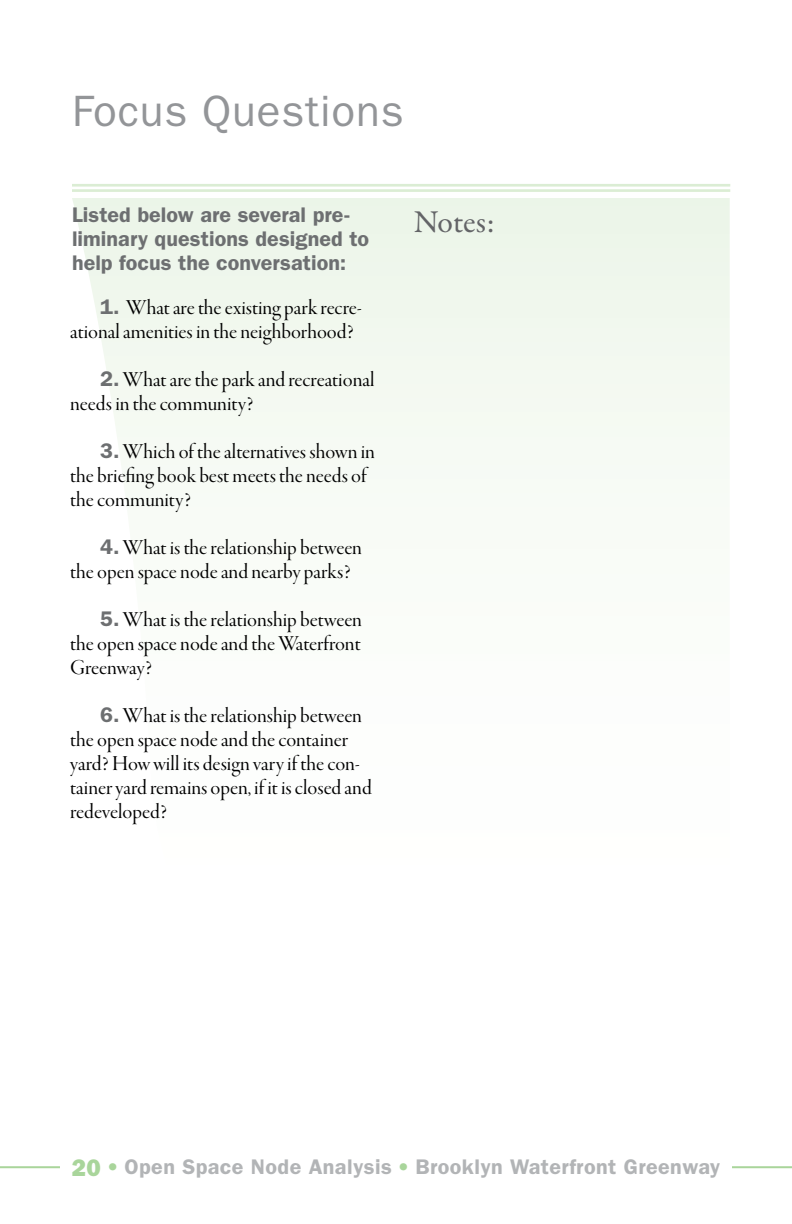
<style>
.page{position:relative;width:792px;height:1224px;background:#fff}
.page>*{position:absolute;margin:0;border:0;box-sizing:border-box;transform-origin:0 0}
.t1{font:44px "ITC Franklin Gothic Std";letter-spacing:.02em;color:#939598}
.t2{font:32px "Garamond Premr Pro";letter-spacing:-.005em;color:#636467}
.t3{font:22px/24px "Garamond Premr Pro Disp";color:#000}
.t4{font:600 21.2px/24px "ITC Franklin Gothic Std";letter-spacing:.005em;color:#6d6f71}
.t5{font:600 21.2px "ITC Franklin Gothic Std";letter-spacing:.02em;color:#b2b4b6}
.s1{font-family:"ITC Franklin Gothic Std";font-weight:600;font-size:21.2px;color:#6d6f71}
.s2{font-family:"ITC Franklin Gothic Std Hvy";font-weight:400;font-size:24px;color:#a9d59b}
.s3{font-family:"Officina Sans Std";font-weight:400;font-size:20px;color:#a9d59b}
</style>
<div class="page">
<hr style="left:0;top:1166px;width:792px;height:2px;background:#a9d59b">
<div style="left:60px;top:1164px;width:672px;height:6px;background:#fff"></div>
<hr style="left:72px;top:184px;width:658px;height:3px;background:#dbedd4">
<hr style="left:72px;top:189px;width:658px;height:3px;background:#dbedd4">
<div style="left:72px;top:198px;width:658px;height:267px;background:#f2f8ef"></div>
<h1 class="t1" style="left:72px;top:86px;width:333px">Focus Questions</h1>
<p class="t4" style="left:72px;top:203px;width:299px">Listed below are several pre&shy;liminary questions designed to help focus the conversation:</p>
<h2 class="t2" style="left:414px;top:202px;width:82px">Notes:</h2>
<p class="t3" style="left:70px;top:296px;width:293px;text-indent:30px"><span class="s1">1.</span> What are the existing park recre&shy;ational amenities in the neighborhood?</p>
<p class="t3" style="left:70px;top:368px;width:306px;text-indent:30px"><span class="s1">2.</span> What are the park and recreational needs in the community?</p>
<p class="t3" style="left:70px;top:440px;width:306px;text-indent:30px"><span class="s1">3.</span> Which of the alternatives shown in the briefing book best meets the needs of the community?</p>
<p class="t3" style="left:70px;top:536px;width:293px;text-indent:30px"><span class="s1">4.</span> What is the relationship between the open space node and nearby parks?</p>
<p class="t3" style="left:70px;top:608px;width:293px;text-align:justify;text-indent:30px"><span class="s1">5.</span> What is the relationship between the open space node and the Waterfront Greenway?</p>
<p class="t3" style="left:70px;top:704px;width:303px;text-indent:30px"><span class="s1">6.</span> What is the relationship between the open space node and the container yard? How will its design vary if the con&shy;tainer yard remains open, if it is closed and redeveloped?</p>
<p class="t5" style="left:72px;top:1154px;width:650px"><span class="s2">20</span> <span class="s3">•</span> Open Space Node Analysis <span class="s3">•</span> Brooklyn Waterfront Greenway</p>
</div>
